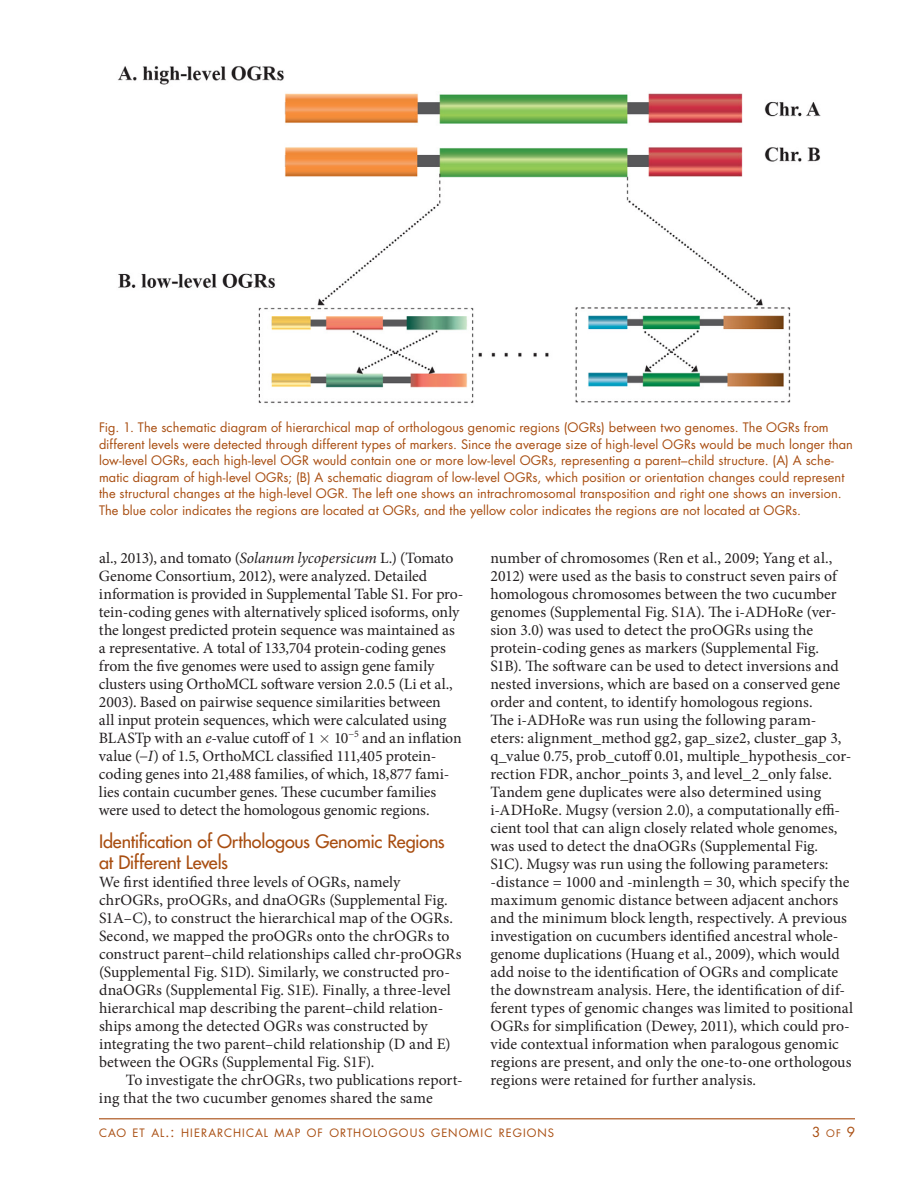
<style>
.page{position:relative;width:918px;height:1188px;background:#fff}
.page>*{position:absolute;margin:0;border:0;box-sizing:border-box;transform-origin:0 0}
.t1{font:500 18px/21px "Futura Std";letter-spacing:-.01em;color:#a84d10}
.t2{font:15.75px/18px "Minion Pro";color:#231f20}
.t3{font:13.5px "Futura Std";color:#a84d10}
.t4{font:12.75px/16.5px "Futura Std";letter-spacing:.01em;color:#a84d10}
.t5{font:11.25px "Futura Std";letter-spacing:.09em;color:#a84d10}
.s1{font-style:italic}
.s2{font-size:15px}
.s3{font-size:10.2px}
</style>
<div class="page">
<hr style="left:99px;top:1118px;width:756px;height:1px;background:#a84d10">
<img style="left:117px;top:66px;width:704px;height:338px">
<p class="t4" style="left:99px;top:420px;width:755px">Fig. 1. The schematic diagram of hierarchical map of orthologous genomic regions (OGRs) between two genomes. The OGRs from different levels were detected through different types of markers. Since the average size of high-level OGRs would be much longer than low-level OGRs, each high-level OGR would contain one or more low-level OGRs, representing a parent–child structure. (A) A sche&shy;matic diagram of high-level OGRs; (B) A schematic diagram of low-level OGRs, which position or orientation changes could represent the structural changes at the high-level OGR. The left one shows an intrachromosomal transposition and right one shows an inversion.<br>The blue color indicates the regions are located at OGRs, and the yellow color indicates the regions are not located at OGRs.</p>
<p class="t2" style="left:99px;top:549px;width:366px">al., 2013), and tomato (<span class="s1">Solanum lycopersicum</span> L.) (Tomato Genome Consortium, 2012), were analyzed. Detailed information is provided in Supplemental Table S1. For pro&shy;tein-coding genes with alternatively spliced isoforms, only the longest predicted protein sequence was maintained as a representative. A total of 133,704 protein-coding genes from the five genomes were used to assign gene family clusters using OrthoMCL software version 2.0.5 (Li et al., 2003). Based on pairwise sequence similarities between<br>all input protein sequences, which were calculated using BLASTp with an <span class="s1">e</span>-value cutoff of 1 10<sup>−5</sup> and an inflation value (−<span class="s1">I</span>) of 1.5, OrthoMCL classified 111,405 protein&shy;coding genes into 21,488 families, of which, 18,877 fami&shy;lies contain cucumber genes. These cucumber families were used to detect the homologous genomic regions.</p>
<p class="t1" style="left:99px;top:830px;width:347px">Identification of Orthologous Genomic Regions at Different Levels</p>
<p class="t2" style="left:99px;top:873px;width:364px">We first identified three levels of OGRs, namely chrOGRs, proOGRs, and dnaOGRs (Supplemental Fig.<br>S1A–C), to construct the hierarchical map of the OGRs.<br>Second, we mapped the proOGRs onto the chrOGRs to construct parent–child relationships called chr-proOGRs (Supplemental Fig. S1D). Similarly, we constructed pro&shy;dnaOGRs (Supplemental Fig. S1E). Finally, a three-level hierarchical map describing the parent–child relation&shy;ships among the detected OGRs was constructed by integrating the two parent–child relationship (D and E) between the OGRs (Supplemental Fig. S1F).</p>
<p class="t2" style="left:99px;top:1071px;width:365px;text-indent:27px">To investigate the chrOGRs, two publications report&shy;ing that the two cucumber genomes shared the same</p>
<p class="t2" style="left:490px;top:549px;width:364px">number of chromosomes (Ren et al., 2009; Yang et al., 2012) were used as the basis to construct seven pairs of homologous chromosomes between the two cucumber genomes (Supplemental Fig. S1A). The i-ADHoRe (ver&shy;sion 3.0) was used to detect the proOGRs using the protein-coding genes as markers (Supplemental Fig.<br>S1B). The software can be used to detect inversions and nested inversions, which are based on a conserved gene order and content, to identify homologous regions.<br>The i-ADHoRe was run using the following param&shy;eters: alignment_method gg2, gap_size2, cluster_gap 3, q_value 0.75, prob_cutoff 0.01, multiple_hypothesis_cor&shy;rection FDR, anchor_points 3, and level_2_only false.<br>Tandem gene duplicates were also determined using i-ADHoRe. Mugsy (version 2.0), a computationally effi&shy;cient tool that can align closely related whole genomes, was used to detect the dnaOGRs (Supplemental Fig.<br>S1C). Mugsy was run using the following parameters: -distance = 1000 and -minlength = 30, which specify the maximum genomic distance between adjacent anchors and the minimum block length, respectively. A previous investigation on cucumbers identified ancestral whole&shy;genome duplications (Huang et al., 2009), which would add noise to the identification of OGRs and complicate the downstream analysis. Here, the identification of dif&shy;ferent types of genomic changes was limited to positional OGRs for simplification (Dewey, 2011), which could pro&shy;vide contextual information when paralogous genomic regions are present, and only the one-to-one orthologous regions were retained for further analysis.</p>
<p class="t5" style="left:99px;top:1126px;width:457px">CAO ET AL<span class="s2">.:</span> HIERARCHICAL MAP OF ORTHOLOGOUS GENOMIC REGIONS</p>
<p class="t3" style="left:812px;top:1124px;width:44px">3 <span class="s3">OF</span> 9</p>
</div>
